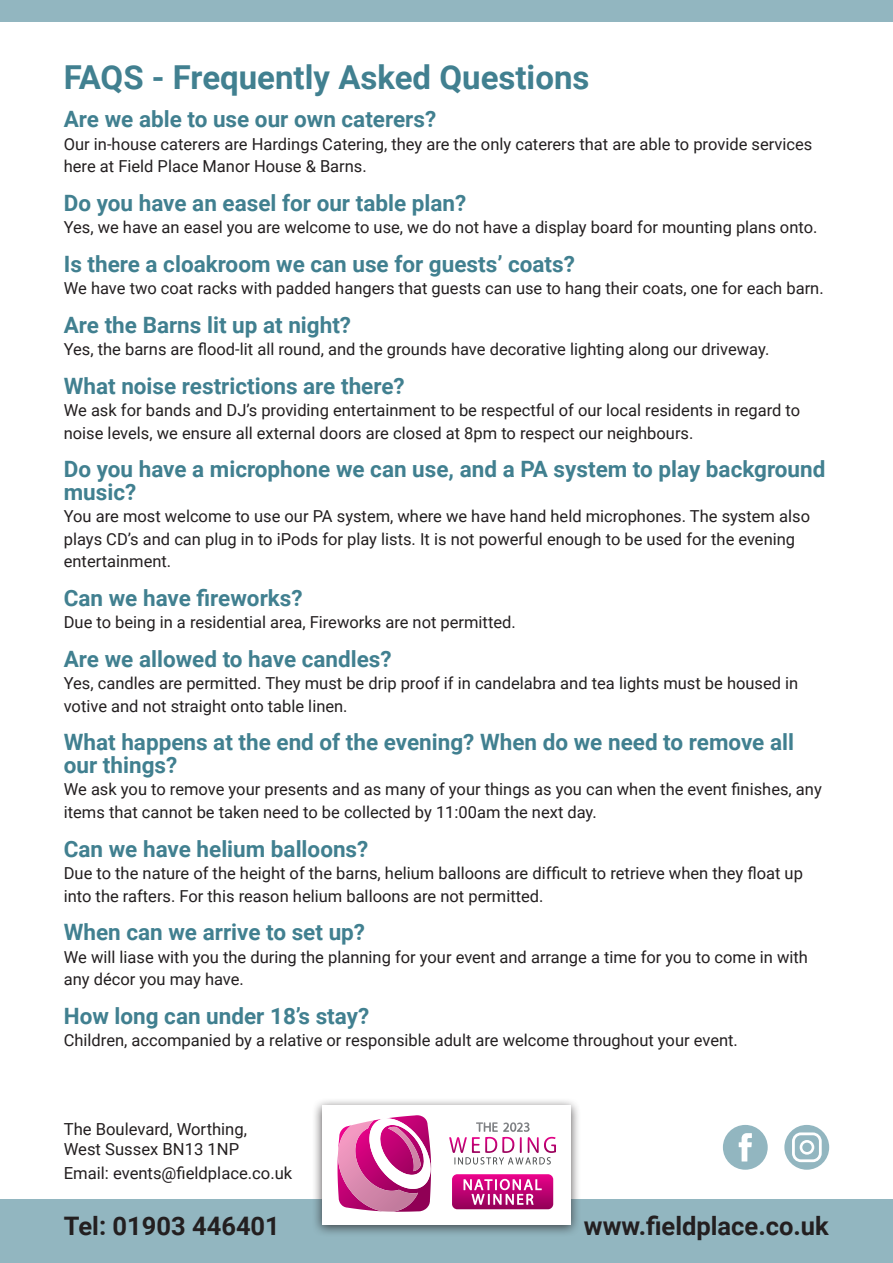
<style>
.page{position:relative;width:893px;height:1263px;background:#fff}
.page>*{position:absolute;margin:0;border:0;box-sizing:border-box;transform-origin:0 0}
.t1{font:700 33px "Roboto";color:#418090}
.t2{font:700 25.5px "Roboto";color:#231f20}
.t3{font:700 22.5px/22.5px "Roboto";color:#418090}
.t4{font:16.65px/20px "Roboto";color:#231f20}
.t5{font:16.5px/22.5px "Roboto";color:#231f20}
</style>
<div class="page">
<div style="left:0;top:0;width:893px;height:21px;background:#92b6c0"></div>
<div style="left:0;top:1199px;width:893px;height:64px;background:#92b6c0"></div>
<div style="left:723px;top:1125px;width:45px;height:45px;background:#92b6c0;border-radius:50%"></div>
<svg style="left:739px;top:1133px;width:13px;height:28px"></svg>
<div style="left:784px;top:1125px;width:45px;height:45px;background:#92b6c0;border-radius:50%"></div>
<svg style="left:792px;top:1132px;width:30px;height:30px"></svg>
<div style="left:312px;top:1098px;width:269px;height:139px;background:#231f20;opacity:.75"></div>
<div style="left:322px;top:1106px;width:249px;height:119px;background:#fff"></div>
<svg style="left:338px;top:1115px;width:93px;height:97px"></svg>
<svg style="left:452px;top:1174px;width:101px;height:35px;background:#ca328c"></svg>
<svg style="left:449px;top:1122px;width:107px;height:42px"></svg>
<p class="t1" style="left:64px;top:54px;width:527px">FAQS - Frequently Asked Questions</p>
<p class="t3" style="left:64px;top:107px;width:374px">Are we able to use our own caterers?</p>
<p class="t5" style="left:64px;top:132px;width:750px">Our in-house caterers are Hardings Catering, they are the only caterers that are able to provide services here at Field Place Manor House &amp; Barns.</p>
<p class="t3" style="left:64px;top:191px;width:404px">Do you have an easel for our table plan?</p>
<p class="t5" style="left:64px;top:215px;width:755px">Yes, we have an easel you are welcome to use, we do not have a display board for mounting plans onto.</p>
<p class="t3" style="left:64px;top:252px;width:513px">Is there a cloakroom we can use for guests’ coats?</p>
<p class="t5" style="left:64px;top:276px;width:761px">We have two coat racks with padded hangers that guests can use to hang their coats, one for each barn.</p>
<p class="t3" style="left:64px;top:313px;width:289px">Are the Barns lit up at night?</p>
<p class="t5" style="left:64px;top:337px;width:707px">Yes, the barns are flood-lit all round, and the grounds have decorative lighting along our driveway.</p>
<p class="t3" style="left:64px;top:374px;width:343px">What noise restrictions are there?</p>
<p class="t5" style="left:64px;top:398px;width:738px">We ask for bands and DJ’s providing entertainment to be respectful of our local residents in regard to noise levels, we ensure all external doors are closed at 8pm to respect our neighbours.</p>
<p class="t3" style="left:64px;top:457px;width:763px">Do you have a microphone we can use, and a PA system to play background music?</p>
<p class="t5" style="left:64px;top:505px;width:748px">You are most welcome to use our PA system, where we have hand held microphones. The system also plays CD’s and can plug in to iPods for play lists. It is not powerful enough to be used for the evening entertainment.</p>
<p class="t3" style="left:64px;top:586px;width:240px">Can we have fireworks?</p>
<p class="t5" style="left:64px;top:611px;width:454px">Due to being in a residential area, Fireworks are not permitted.</p>
<p class="t3" style="left:64px;top:647px;width:329px">Are we allowed to have candles?</p>
<p class="t5" style="left:64px;top:672px;width:736px">Yes, candles are permitted. They must be drip proof if in candelabra and tea lights must be housed in votive and not straight onto table linen.</p>
<p class="t3" style="left:64px;top:730px;width:732px">What happens at the end of the evening? When do we need to remove all our things?</p>
<p class="t5" style="left:64px;top:778px;width:759px">We ask you to remove your presents and as many of your things as you can when the event finishes, any items that cannot be taken need to be collected by 11:00am the next day.</p>
<p class="t3" style="left:64px;top:836px;width:306px">Can we have helium balloons?</p>
<p class="t5" style="left:64px;top:861px;width:741px">Due to the nature of the height of the barns, helium balloons are difficult to retrieve when they float up into the rafters. For this reason helium balloons are not permitted.</p>
<p class="t3" style="left:64px;top:920px;width:303px">When can we arrive to set up?</p>
<p class="t5" style="left:64px;top:945px;width:746px">We will liase with you the during the planning for your event and arrange a time for you to come in with any décor you may have.</p>
<p class="t3" style="left:64px;top:1003px;width:307px">How long can under 18’s stay?</p>
<p class="t5" style="left:64px;top:1028px;width:676px">Children, accompanied by a relative or responsible adult are welcome throughout your event.</p>
<p class="t4" style="left:64px;top:1118px;width:185px">The Boulevard, Worthing,<br>West Sussex BN13 1NP</p>
<p class="t4" style="left:64px;top:1163px;width:230px">Email: events@fieldplace.co.uk</p>
<h2 class="t2" style="left:64px;top:1208px;width:218px">Tel: 01903 446401</h2>
<h2 class="t2" style="left:584px;top:1208px;width:246px">www.fieldplace.co.uk</h2>
</div>
